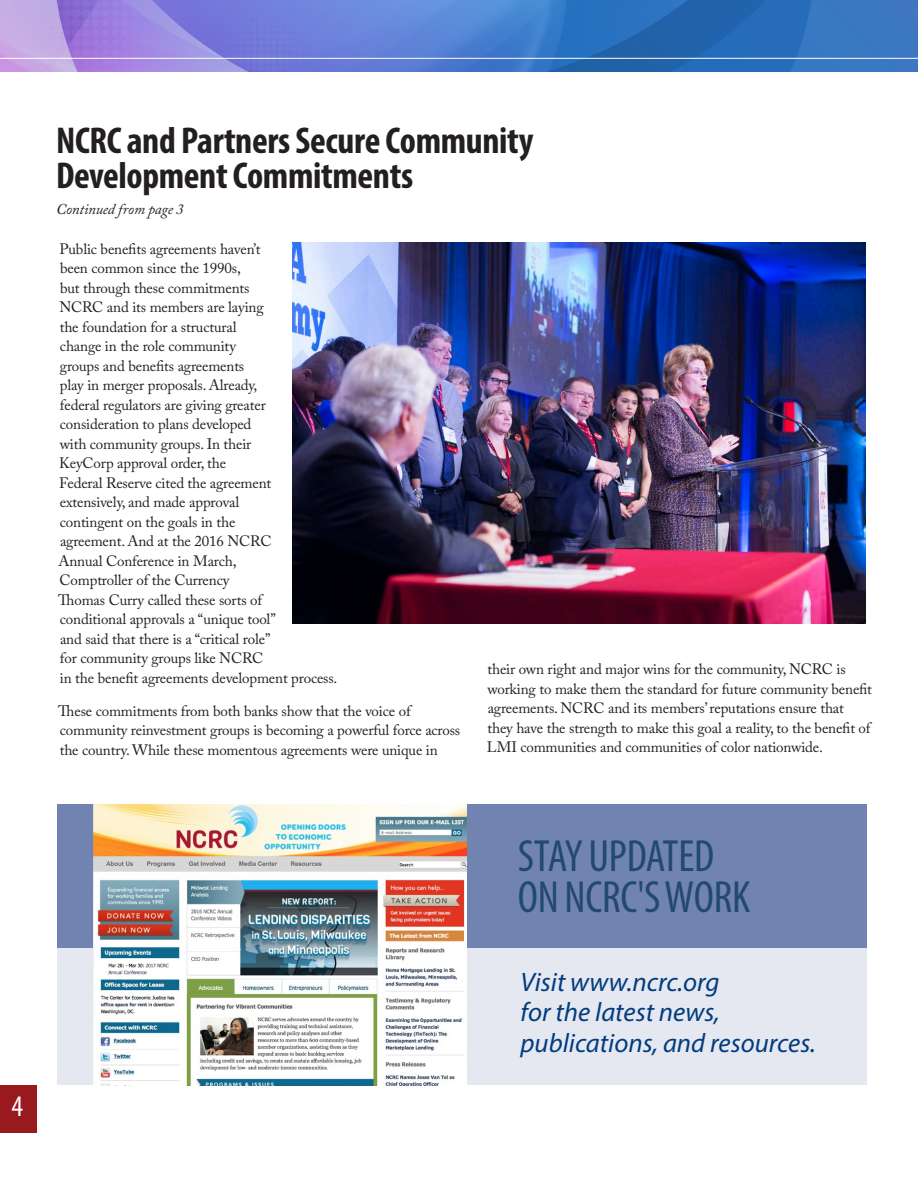
<style>
.page{position:relative;width:918px;height:1188px;background:#fff}
.page>*{position:absolute;margin:0;border:0;box-sizing:border-box;transform-origin:0 0}
.Headline_02{font:condensed 45.3px "Myriad Pro";letter-spacing:-.005em;color:#224973}
.headline_03{font:700 condensed 37.5px/34.5px "Myriad Pro";letter-spacing:-.01em;color:#231f20}
.t1{font:condensed 30px "Myriad Pro";color:#fff}
.Headline_02-2{font:italic 26.85px/30.3px "Myriad Pro";color:#013d7d}
.BODY_COPY{font:15px/19.5px "Adobe Caslon Pro";letter-spacing:-.01em;color:#231f20}
.BODY_COPY-2{font:italic 15px "Adobe Caslon Pro";letter-spacing:-.01em;color:#231f20}
</style>
<div class="page">
<div style="left:58px;top:889px;width:809px;height:195px;background:#e5e7f1"></div>
<div style="left:57px;top:805px;width:810px;height:143px;background:#7183b1"></div>
<img style="left:93px;top:804px;width:373px;height:282px">
<div style="left:0;top:1085px;width:37px;height:48px;background:#981a1e"></div>
<svg style="left:0;top:0;width:917px;height:72px;background:#5b7ccd"></svg>
<img style="left:292px;top:242px;width:574px;height:382px">
<hr style="left:0;top:58px;width:918px;height:1px;background:#fff">
<h3 class="t1" style="left:11px;top:1088px;width:13px">4</h3>
<p class="headline_03" style="left:56px;top:123px;width:479px">NCRC and Partners Secure Community<br>Development Commitments</p>
<p class="BODY_COPY-2" style="left:56px;top:200px;width:129px">Continued from page 3</p>
<p class="BODY_COPY" style="left:58px;top:239px;width:281px">Public benefits agreements haven’t<br>been common since the 1990s,<br>but through these commitments<br>NCRC and its members are laying<br>the foundation for a structural<br>change in the role community<br>groups and benefits agreements<br>play in merger proposals. Already,<br>federal regulators are giving greater consideration to plans developed<br>with community groups. In their<br>KeyCorp approval order, the<br>Federal Reserve cited the agreement extensively, and made approval<br>contingent on the goals in the<br>agreement. And at the 2016 NCRC<br>Annual Conference in March,<br>Comptroller of the Currency<br>Thomas Curry called these sorts of<br>conditional approvals a “unique tool”<br>and said that there is a “critical role”<br>for community groups like NCRC<br>in the benefit agreements development process.</p>
<p class="BODY_COPY" style="left:58px;top:701px;width:403px">These commitments from both banks show that the voice of community reinvestment groups is becoming a powerful force across the country. While these momentous agreements were unique in</p>
<p class="BODY_COPY" style="left:487px;top:659px;width:387px">their own right and major wins for the community, NCRC is working to make them the standard for future community benefit agreements. NCRC and its members’ reputations ensure that they have the strength to make this goal a reality, to the benefit of LMI communities and communities of color nationwide.</p>
<p class="Headline_02" style="left:518px;top:828px;width:198px">STAY UPDATED</p>
<p class="Headline_02" style="left:518px;top:870px;width:234px">ON NCRC'S WORK</p>
<p class="Headline_02-2" style="left:521px;top:967px;width:297px">Visit www.ncrc.org<br>for the latest news, publications, and resources.</p>
</div>
